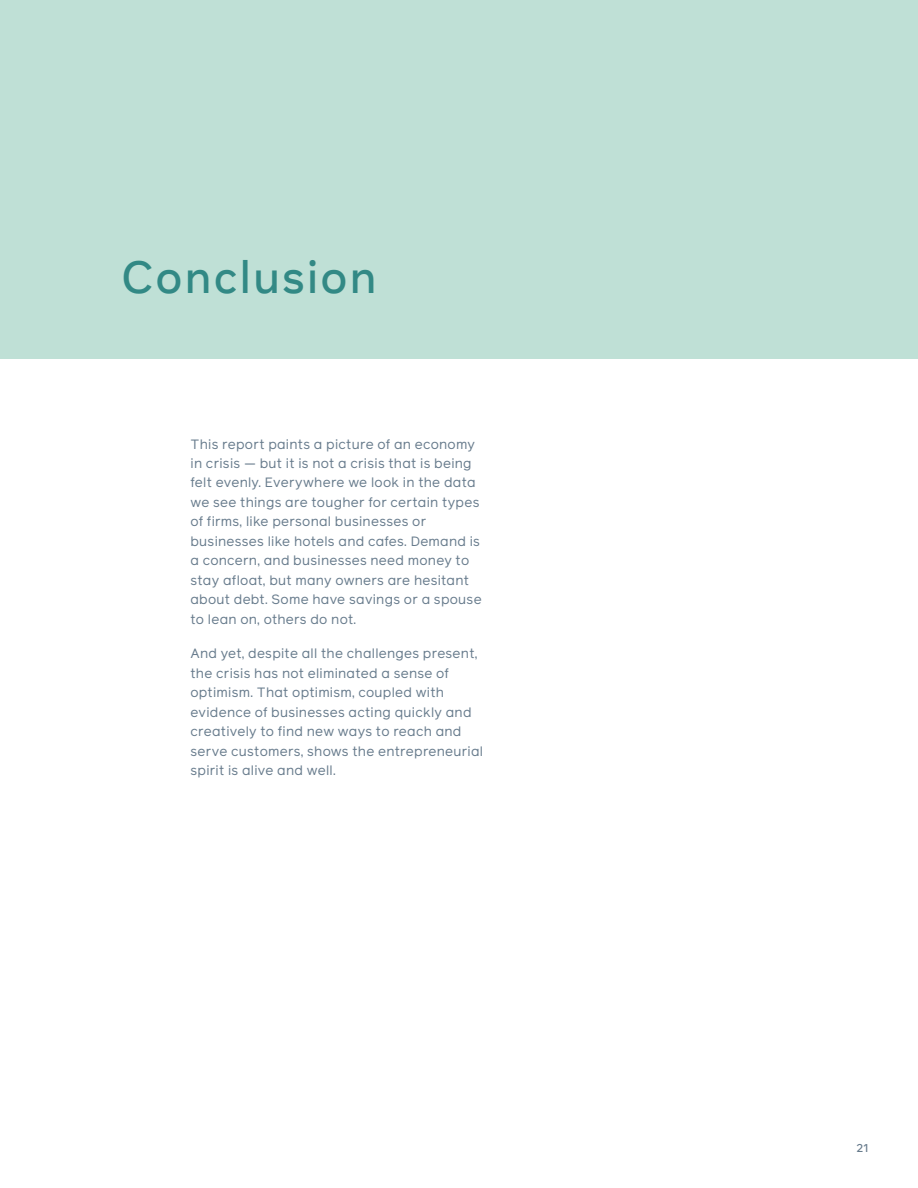
<style>
.page{position:relative;width:918px;height:1188px;background:#fff}
.page>*{position:absolute;margin:0;border:0;box-sizing:border-box;transform-origin:0 0}
.t1{font:500 45px "Optimistic Display";letter-spacing:.05em;color:#328985}
.t2{font:13.5px/19.5px "Facebook Reader";letter-spacing:.02em;color:#677b8c}
.t3{font:500 11.25px "Optimistic Display";color:#677b8c}
</style>
<div class="page">
<div style="left:0;top:0;width:918px;height:358px;background:#bfe0d6"></div>
<h1 class="t1" style="left:122px;top:250px;width:256px">Conclusion</h1>
<p class="t2" style="left:190px;top:434px;width:293px">This report paints a picture of an economy in crisis — but it is not a crisis that is being felt evenly. Everywhere we look in the data we see things are tougher for certain types of firms, like personal businesses or businesses like hotels and cafes. Demand is a concern, and businesses need money to stay afloat, but many owners are hesitant about debt. Some have savings or a spouse to lean on, others do not.</p>
<p class="t2" style="left:190px;top:644px;width:294px">And yet, despite all the challenges present, the crisis has not eliminated a sense of optimism. That optimism, coupled with evidence of businesses acting quickly and creatively to find new ways to reach and serve customers, shows the entrepreneurial spirit is alive and well.</p>
<p class="t3" style="left:856px;top:1141px;width:14px">21</p>
</div>
